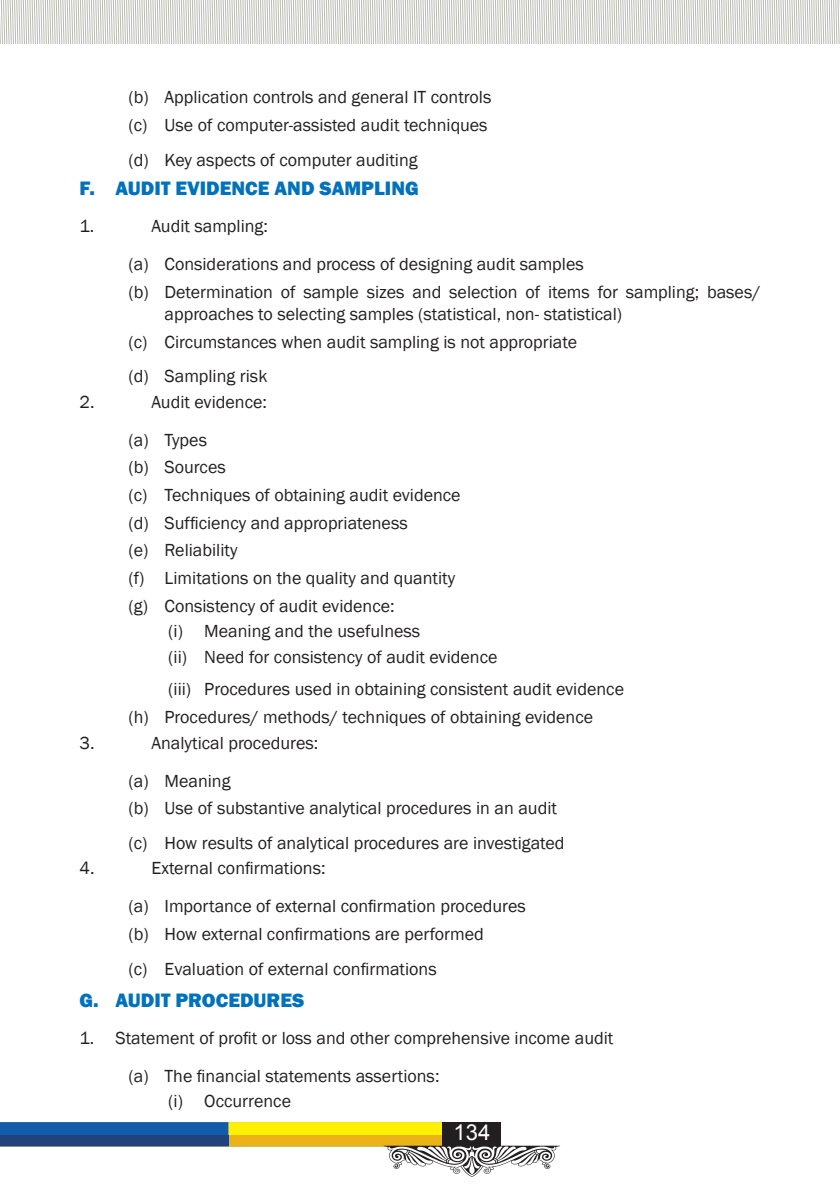
<style>
.page{position:relative;width:840px;height:1191px;background:#fff}
.page>*{position:absolute;margin:0;border:0;box-sizing:border-box;transform-origin:0 0}
.t1{font:22px "Arial";color:#fff}
.t2{font:800 20px "Franklin Gothic";color:#0072bc}
.t3{font:18px/27.6px "Franklin Gothic";color:#231f20}
</style>
<div class="page">
<svg style="left:0;top:0;width:840px;height:43px"></svg>
<svg style="left:0;top:1122px;width:560px;height:54px"></svg>
<p class="t3" style="left:128px;top:84px;width:364px">(b) Application controls and general IT controls (c) Use of computer-assisted audit techniques</p>
<p class="t3" style="left:128px;top:146px;width:290px">(d) Key aspects of computer auditing</p>
<p class="t2" style="left:79px;top:175px;width:340px">F. AUDIT EVIDENCE AND SAMPLING</p>
<p class="t3" style="left:79px;top:213px;width:16px">1.</p>
<p class="t3" style="left:128px;top:208px;width:456px;line-height:38px;text-indent:23px">Audit sampling:<br>(a) Considerations and process of designing audit samples</p>
<p class="t3" style="left:164px;top:281px;width:597px;line-height:22px;text-indent:-36px">(b) Determination of sample sizes and selection of items for sampling; bases/ approaches to selecting samples (statistical, non- statistical)</p>
<p class="t3" style="left:128px;top:325px;width:450px;line-height:34.4px">(c) Circumstances when audit sampling is not appropriate (d) Sampling risk</p>
<p class="t3" style="left:79px;top:388px;width:17px">2.</p>
<p class="t3" style="left:128px;top:383px;width:140px;line-height:38px;text-indent:23px">Audit evidence: (a) Types</p>
<p class="t3" style="left:128px;top:454px;width:333px">(b) Sources<br>(c) Techniques of obtaining audit evidence (d) Sufficiency and appropriateness<br>(e) Reliability<br>(f) Limitations on the quality and quantity (g) Consistency of audit evidence:</p>
<p class="t3" style="left:168px;top:619px;width:330px;line-height:25.6px">(i) Meaning and the usefulness<br>(ii) Need for consistency of audit evidence</p>
<p class="t3" style="left:128px;top:676px;width:497px;text-indent:40px">(iii) Procedures used in obtaining consistent audit evidence (h) Procedures/ methods/ techniques of obtaining evidence</p>
<p class="t3" style="left:79px;top:729px;width:17px">3.</p>
<p class="t3" style="left:128px;top:724px;width:191px;line-height:38px;text-indent:23px">Analytical procedures: (a) Meaning</p>
<p class="t3" style="left:128px;top:791px;width:437px;line-height:34.4px">(b) Use of substantive analytical procedures in an audit (c) How results of analytical procedures are investigated</p>
<p class="t3" style="left:79px;top:855px;width:17px">4.</p>
<p class="t3" style="left:128px;top:850px;width:398px;line-height:38px;text-indent:23px">External confirmations:<br>(a) Importance of external confirmation procedures</p>
<p class="t3" style="left:128px;top:917px;width:357px;line-height:34.4px">(b) How external confirmations are performed (c) Evaluation of external confirmations</p>
<p class="t2" style="left:79px;top:987px;width:226px">G. AUDIT PROCEDURES</p>
<p class="t3" style="left:128px;top:1019px;width:486px;line-height:38px;text-indent:-49px">1. Statement of profit or loss and other comprehensive income audit (a) The financial statements assertions:</p>
<p class="t3" style="left:168px;top:1088px;width:124px">(i) Occurrence</p>
<p class="t1" style="left:453px;top:1118px;width:38px">134</p>
</div>
